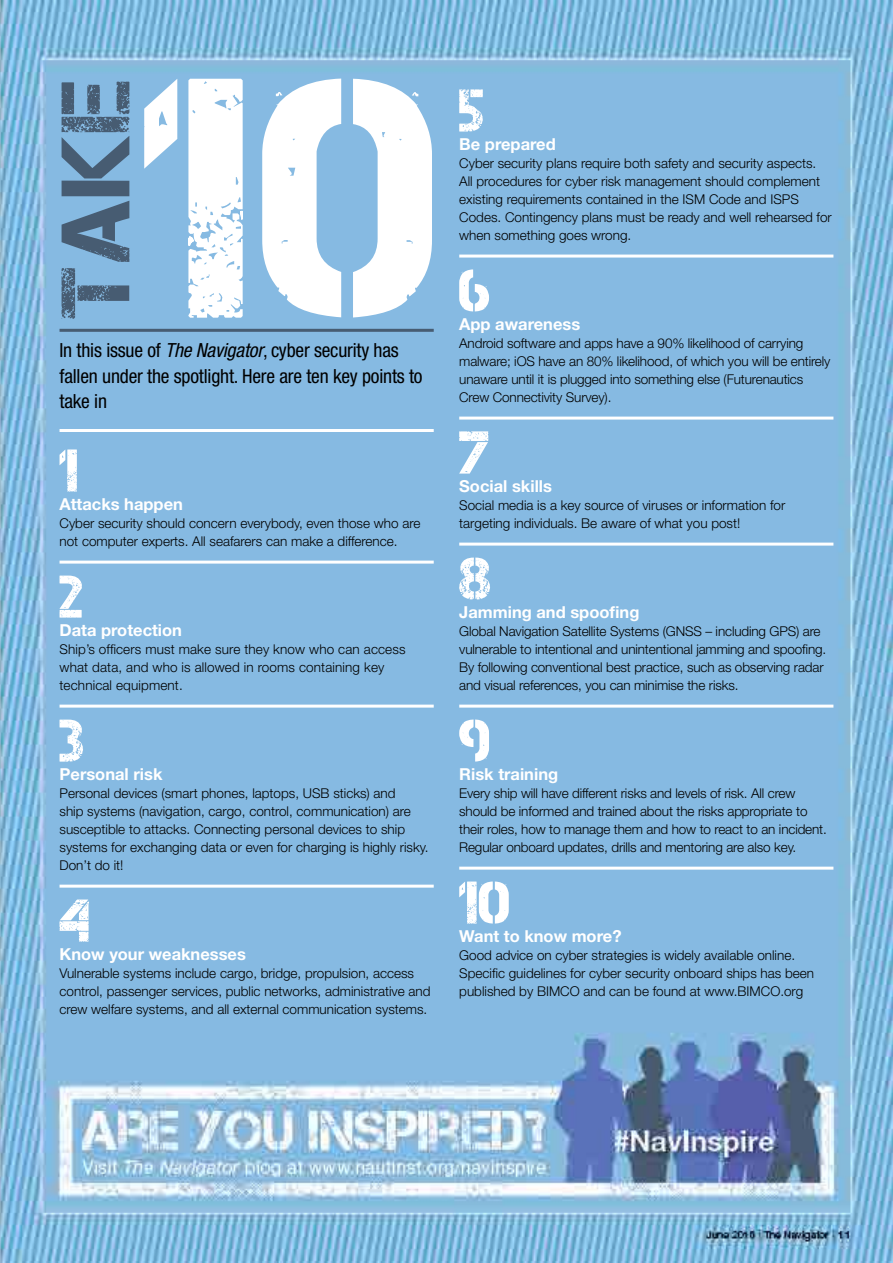
<style>
.page{position:relative;width:893px;height:1263px;background:#fff}
.page>*{position:absolute;margin:0;border:0;box-sizing:border-box;transform-origin:0 0}
.t1{font:340.5px "Captureit";color:#fff}
.t2{font:96.9px "Captureit";color:#475c72}
.t3{font:60px "Captureit";color:#fff}
.t4{font:condensed 19.5px/25.5px "Helvetica Neue LT Std";letter-spacing:-.01em;color:#000}
.t5{font:700 16.5px "Helvetica Neue LT Std";color:#fff}
.t6{font:300 13.5px/18px "Helvetica Neue LT Std";color:#000}
.s1{font-style:italic}
</style>
<div class="page">
<img style="left:0;top:0;width:893px;height:1263px">
<hr style="left:60px;top:561px;width:374px;height:3px;background:#fff">
<hr style="left:60px;top:705px;width:374px;height:3px;background:#fff">
<hr style="left:60px;top:885px;width:374px;height:3px;background:#fff">
<hr style="left:60px;top:429px;width:374px;height:3px;background:#fff">
<hr style="left:60px;top:329px;width:374px;height:3px;background:#475c72">
<hr style="left:459px;top:255px;width:374px;height:3px;background:#fff">
<hr style="left:459px;top:417px;width:374px;height:3px;background:#fff">
<hr style="left:459px;top:543px;width:374px;height:3px;background:#fff">
<hr style="left:459px;top:705px;width:374px;height:3px;background:#fff">
<hr style="left:459px;top:867px;width:374px;height:3px;background:#fff">
<h2 class="t2" style="left:41px;top:319px;width:241px;rotate:-90deg">take</h2>
<h1 class="t1" style="left:144px;top:8px;width:303px">10</h1>
<h3 class="t4" style="left:60px;top:337px;width:341px">In this issue of <span class="s1">The Navigator</span>, cyber security has</h3>
<h3 class="t4" style="left:60px;top:363px;width:365px">fallen under the spotlight. Here are ten key points to take in</h3>
<h3 class="t3" style="left:60px;top:437px;width:21px">1</h3>
<p class="t5" style="left:60px;top:493px;width:125px">Attacks happen</p>
<p class="t6" style="left:60px;top:513px;width:362px">Cyber security should concern everybody, even those who are not computer experts. All seafarers can make a difference.</p>
<h3 class="t3" style="left:60px;top:563px;width:26px">2</h3>
<p class="t5" style="left:60px;top:619px;width:124px">Data protection</p>
<p class="t6" style="left:60px;top:639px;width:347px">Ship’s officers must make sure they know who can access what data, and who is allowed in rooms containing key technical equipment.</p>
<h3 class="t3" style="left:60px;top:707px;width:27px">3</h3>
<p class="t5" style="left:60px;top:763px;width:104px">Personal risk</p>
<p class="t6" style="left:60px;top:783px;width:371px">Personal devices (smart phones, laptops, USB sticks) and<br>ship systems (navigation, cargo, control, communication) are susceptible to attacks. Connecting personal devices to ship systems for exchanging data or even for charging is highly risky.<br>Don’t do it!</p>
<h3 class="t3" style="left:60px;top:887px;width:33px">4</h3>
<p class="t5" style="left:60px;top:943px;width:188px">Know your weaknesses</p>
<p class="t6" style="left:60px;top:963px;width:373px">Vulnerable systems include cargo, bridge, propulsion, access control, passenger services, public networks, administrative and crew welfare systems, and all external communication systems.</p>
<h3 class="t3" style="left:459px;top:77px;width:27px">5</h3>
<p class="t5" style="left:459px;top:133px;width:98px">Be prepared</p>
<p class="t6" style="left:459px;top:153px;width:374px">Cyber security plans require both safety and security aspects.<br>All procedures for cyber risk management should complement existing requirements contained in the ISM Code and ISPS Codes. Contingency plans must be ready and well rehearsed for when something goes wrong.</p>
<h3 class="t3" style="left:459px;top:257px;width:33px">6</h3>
<p class="t5" style="left:459px;top:313px;width:122px">App awareness</p>
<p class="t6" style="left:459px;top:333px;width:373px">Android software and apps have a 90% likelihood of carrying malware; iOS have an 80% likelihood, of which you will be entirely unaware until it is plugged into something else (Futurenautics Crew Connectivity Survey).</p>
<h3 class="t3" style="left:459px;top:419px;width:33px">7</h3>
<p class="t5" style="left:459px;top:475px;width:94px">Social skills</p>
<p class="t6" style="left:459px;top:495px;width:328px">Social media is a key source of viruses or information for targeting individuals. Be aware of what you post!</p>
<h3 class="t3" style="left:459px;top:545px;width:34px">8</h3>
<p class="t5" style="left:459px;top:601px;width:182px">Jamming and spoofing</p>
<p class="t6" style="left:459px;top:621px;width:369px">Global Navigation Satellite Systems (GNSS – including GPS) are vulnerable to intentional and unintentional jamming and spoofing.<br>By following conventional best practice, such as observing radar and visual references, you can minimise the risks.</p>
<h3 class="t3" style="left:459px;top:707px;width:33px">9</h3>
<p class="t5" style="left:459px;top:763px;width:100px">Risk training</p>
<p class="t6" style="left:459px;top:783px;width:369px">Every ship will have different risks and levels of risk. All crew should be informed and trained about the risks appropriate to their roles, how to manage them and how to react to an incident.<br>Regular onboard updates, drills and mentoring are also key.</p>
<h3 class="t3" style="left:459px;top:869px;width:53px">10</h3>
<p class="t5" style="left:459px;top:925px;width:164px">Want to know more?</p>
<p class="t6" style="left:459px;top:945px;width:356px">Good advice on cyber strategies is widely available online.<br>Specific guidelines for cyber security onboard ships has been published by BIMCO and can be found at www.BIMCO.org</p>
</div>
